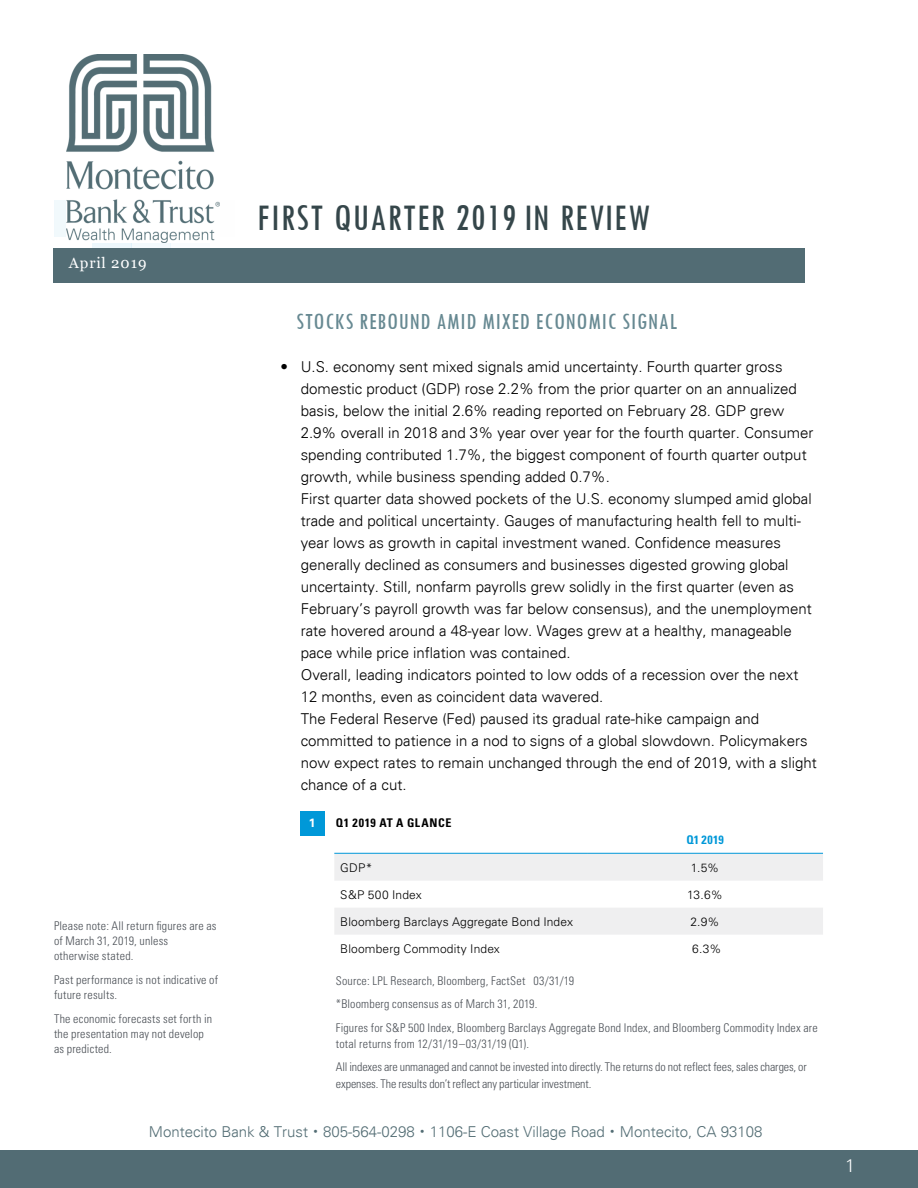
<style>
.page{position:relative;width:918px;height:1188px;background:#fff}
.page>*{position:absolute;margin:0;border:0;box-sizing:border-box;transform-origin:0 0}
.t1{font:condensed 39px "Tw Cen";letter-spacing:.03em;color:#35464a}
.t2{font:condensed 24px "Tw Cen";letter-spacing:.035em;color:#678992}
.t3{font:300 18px "Univers 45";color:#fff}
.t4{font:300 15px/22px "Univers";color:#000}
.t5{font:300 15px "Univers";color:#536d74}
.t6{font:15px "Georgia";letter-spacing:.06em;color:#fff}
.t7{font:300 condensed 12px/15px "Univers LT Std";letter-spacing:.015em;color:#4a4f55}
.t8{font:300 condensed 12px/23.2px "Univers LT Std";letter-spacing:-.005em;color:#4a4f55}
.t9{font:300 12px "Univers LT Std";letter-spacing:.01em;color:#000}
.t10{font:700 condensed 12px "Univers LT Std";letter-spacing:.055em;color:#000}
.t11{font:700 condensed 12px "Univers LT Std";letter-spacing:.02em;color:#0098d8}
.t12{font:700 12px "Univers LT Std";color:#fff}
.s1{font-family:"Univers LT Std"}
.s2{font-family:"Koz Min Pr 6 N";font-weight:400}
</style>
<div class="page">
<svg style="left:54px;top:200px;width:13px;height:37px"></svg>
<div style="left:93px;top:54px;width:39px;height:220px;background:#edf7fc"></div>
<div style="left:171px;top:54px;width:38px;height:220px;background:#f9fcfe"></div>
<div style="left:132px;top:54px;width:39px;height:220px;background:#f3fafd"></div>
<div style="left:300px;top:811px;width:24px;height:24px;background:#0098d8"></div>
<svg style="left:334px;top:854px;width:489px;height:81px"></svg>
<hr style="left:334px;top:853px;width:253px;height:1px;background:#0098d8">
<hr style="left:587px;top:853px;width:236px;height:1px;background:#0098d8">
<img style="left:67px;top:54px;width:153px;height:189px">
<div style="left:53px;top:248px;width:751px;height:34px;background:#526c74"></div>
<div style="left:0;top:1151px;width:917px;height:37px;background:#526c74"></div>
<p class="t6" style="left:69px;top:254px;width:79px">April 2019</p>
<p class="t7" style="left:54px;top:918px;width:164px">Please note: All return figures are as of March 31, 2019, unless otherwise stated.</p>
<p class="t7" style="left:54px;top:972px;width:166px">Past performance is not indicative of future results.</p>
<p class="t7" style="left:54px;top:1011px;width:160px">The economic forecasts set forth in the presentation may not develop as predicted.</p>
<h1 class="t1" style="left:257px;top:194px;width:394px">FIRST QUARTER 2019 IN REVIEW</h1>
<h2 class="t2" style="left:297px;top:307px;width:382px">STOCKS REBOUND AMID MIXED ECONOMIC SIGNAL</h2>
<p class="t4" style="left:301px;top:356px;width:518px;text-indent:-20px"><span class="s1">•</span> U.S. economy sent mixed signals amid uncertainty. Fourth quarter gross domestic product (GDP) rose 2.2% from the prior quarter on an annualized basis, below the initial 2.6% reading reported on February 28. GDP grew 2.9% overall in 2018 and 3% year over year for the fourth quarter. Consumer spending contributed 1.7%, the biggest component of fourth quarter output growth, while business spending added 0.7%.<br>First quarter data showed pockets of the U.S. economy slumped amid global trade and political uncertainty. Gauges of manufacturing health fell to multi&shy;year lows as growth in capital investment waned. Confidence measures generally declined as consumers and businesses digested growing global uncertainty. Still, nonfarm payrolls grew solidly in the first quarter (even as February’s payroll growth was far below consensus), and the unemployment rate hovered around a 48-year low. Wages grew at a healthy, manageable pace while price inflation was contained.<br>Overall, leading indicators pointed to low odds of a recession over the next 12 months, even as coincident data wavered.<br>The Federal Reserve (Fed) paused its gradual rate-hike campaign and committed to patience in a nod to signs of a global slowdown. Policymakers now expect rates to remain unchanged through the end of 2019, with a slight chance of a cut.</p>
<p class="t12" style="left:309px;top:815px;width:8px">1</p>
<p class="t10" style="left:336px;top:816px;width:117px">Q1 2019 AT A GLANCE</p>
<p class="t11" style="left:686px;top:832px;width:39px">Q1 2019</p>
<p class="t9" style="left:340px;top:860px;width:34px">GDP*</p>
<p class="t9" style="left:691px;top:860px;width:30px">1.5%</p>
<p class="t9" style="left:340px;top:887px;width:83px">S&amp;P 500 Index</p>
<p class="t9" style="left:687px;top:887px;width:37px">13.6%</p>
<p class="t9" style="left:340px;top:914px;width:234px">Bloomberg Barclays Aggregate Bond Index</p>
<p class="t9" style="left:690px;top:914px;width:31px">2.9%</p>
<p class="t9" style="left:340px;top:941px;width:161px">Bloomberg Commodity Index</p>
<p class="t9" style="left:692px;top:941px;width:31px">6.3%</p>
<p class="t7" style="left:336px;top:969px;width:483px;line-height:23.2px">Source: LPL Research, Bloomberg, FactSet 03/31/19<br>*Bloomberg consensus as of March 31, 2019.<br>Figures for S&amp;P 500 Index, Bloomberg Barclays Aggregate Bond Index, and Bloomberg Commodity Index are</p>
<p class="t8" style="left:336px;top:1032px;width:473px">total returns from 12/31/19–03/31/19 (Q1).<br>All indexes are unmanaged and cannot be invested into directly. The returns do not reflect fees, sales charges, or</p>
<p class="t8" style="left:336px;top:1072px;width:257px">expenses. The results don’t reflect any particular investment.</p>
<p class="t5" style="left:149px;top:1123px;width:615px">Montecito Bank &amp; Trust<span class="s2">・</span>805-564-0298<span class="s2">・</span>1106-E Coast Village Road<span class="s2">・</span>Montecito, CA 93108</p>
<p class="t3" style="left:845px;top:1155px;width:12px">1</p>
</div>
